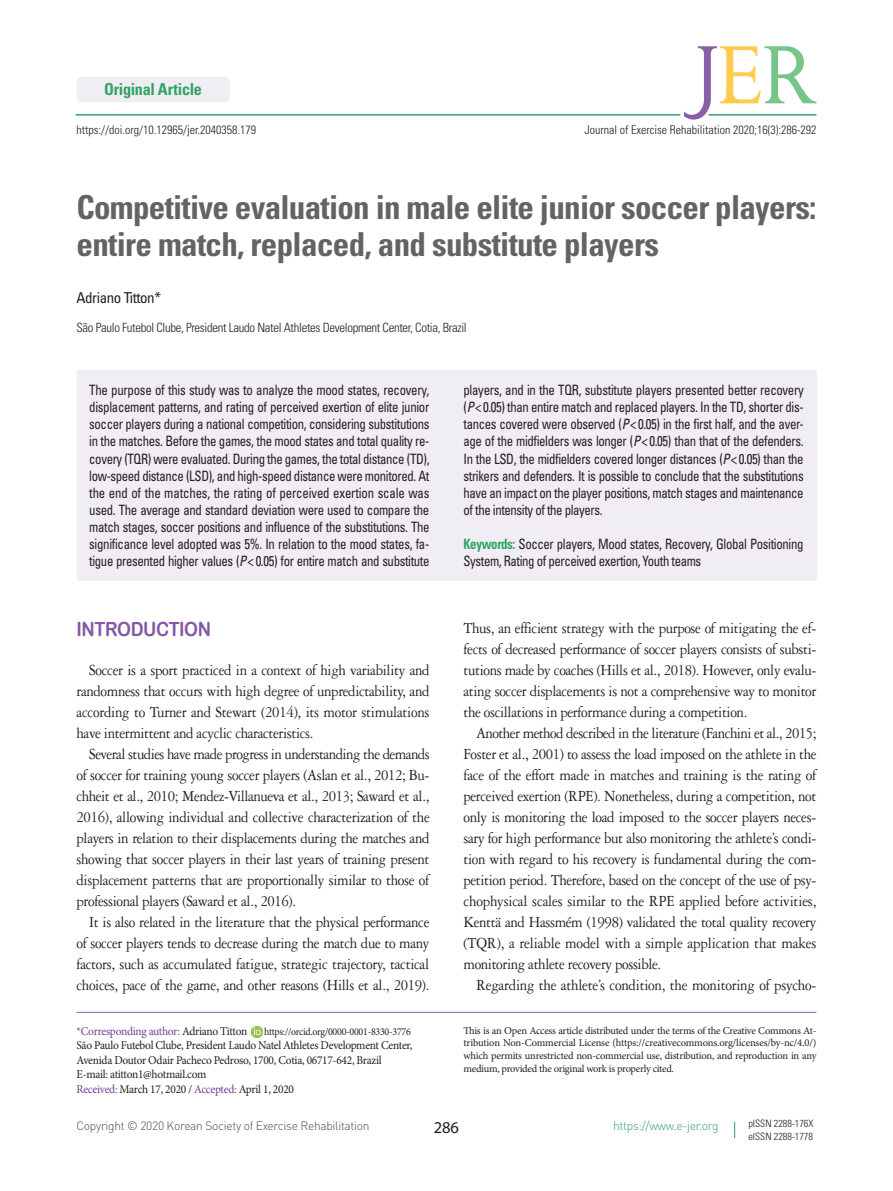
<style>
.page{position:relative;width:893px;height:1191px;background:#fff}
.page>*{position:absolute;margin:0;border:0;box-sizing:border-box;transform-origin:0 0}
.제목{font:700 condensed 33px/36.8px "Univers LT Std";letter-spacing:-.02em;color:#636366}
.본문_대제목{font:19.5px "Arial Rounded MT Bold";letter-spacing:-.025em;color:#8458a4;scale:.9 1}
.본문_영문{font:16.5px/21px "Garamond 3 LT Std";letter-spacing:-.025em;color:#231f20;text-align:justify;scale:.9 1}
.t1{font:700 condensed 16.5px "Univers LT Std";letter-spacing:-.02em;color:#30a463}
.t2{font:16.5px "Myriad Pro";color:#231f20}
.저자{font:condensed 15px "Univers LT Std";letter-spacing:-.03em;color:#231f20}
.t3{font:condensed 14.25px/17.1px "Univers LT Std";letter-spacing:-.03em;color:#231f20;text-align:justify;scale:.9 1}
.저자소속{font:300 condensed 12.75px "Univers LT Std";letter-spacing:-.025em;color:#231f20}
.교신저자{font:12px/14.4px "Minion Pro";letter-spacing:-.025em;color:#231f20;scale:.95 1}
.doi_단락{font:300 condensed 12px "Univers LT Std";color:#231f20}
.t4{font:300 12px "DIN Pro";letter-spacing:-.025em;color:#4b4c4d}
.교신저자-2{font:12px "Minion Pro";letter-spacing:-.03em;color:#753e98;scale:.95 1}
.t5{font:300 12px "DIN Pro";letter-spacing:-.025em;color:#30a463}
.교신저자-3{font:10.5px/12.6px "Minion Pro";letter-spacing:-.025em;color:#231f20;text-align:justify}
.교신저자-4{font:10.5px "Minion Pro";letter-spacing:-.025em;color:#231f20;scale:.95 1}
.t6{font:300 condensed 10.2px "Univers LT Std";color:#231f20}
.s1{font-style:italic}
.s2{font-weight:700;color:#30a463}
.s3{color:#231f20}
.s4{color:#753e98}
</style>
<div class="page">
<hr style="left:77px;top:1012px;width:739px;height:1px;background:#895fa8">
<svg style="left:734px;top:1121px;width:1px;height:17px"></svg>
<svg style="left:252px;top:1026px;width:10px;height:11px"></svg>
<div style="left:77px;top:370px;width:739px;height:211px;background:#f0edf5"></div>
<div style="left:77px;top:77px;width:153px;height:25px;background:#f0edf5;border-radius:4px"></div>
<hr style="left:76px;top:114px;width:604px;height:2px;background:#30a463">
<svg style="left:684px;top:46px;width:132px;height:74px"></svg>
<p class="t1" style="left:104px;top:79px;width:99px">Original Article</p>
<p class="doi_단락" style="left:77px;top:123px;width:181px">https://doi.org/10.12965/jer.2040358.179</p>
<p class="doi_단락" style="left:585px;top:123px;width:233px">Journal of Exercise Rehabilitation 2020;16(3):286-292</p>
<p class="제목" style="left:77px;top:188px;width:741px">Competitive evaluation in male elite junior soccer players: entire match, replaced, and substitute players</p>
<p class="저자" style="left:77px;top:288px;width:86px">Adriano Titton*</p>
<p class="저자소속" style="left:77px;top:320px;width:392px">São Paulo Futebol Clube, President Laudo Natel Athletes Development Center, Cotia, Brazil</p>
<p class="t3" style="left:89px;top:381px;width:380px">The purpose of this study was to analyze the mood states, recovery, displacement patterns, and rating of perceived exertion of elite junior soccer players during a national competition, considering substitutions in the matches. Before the games, the mood states and total quality re&shy;covery (TQR) were evaluated. During the games, the total distance (TD), low-speed distance (LSD), and high-speed distance were monitored. At the end of the matches, the rating of perceived exertion scale was used. The average and standard deviation were used to compare the match stages, soccer positions and influence of the substitutions. The significance level adopted was 5%. In relation to the mood states, fa&shy;tigue presented higher values (<span class="s1">P</span>&lt; 0.05) for entire match and substitute</p>
<p class="t3" style="left:463px;top:381px;width:380px">players, and in the TQR, substitute players presented better recovery (<span class="s1">P</span>&lt; 0.05) than entire match and replaced players. In the TD, shorter dis&shy;tances covered were observed (<span class="s1">P</span>&lt; 0.05) in the first half, and the aver&shy;age of the midfielders was longer (<span class="s1">P</span>&lt; 0.05) than that of the defenders.<br>In the LSD, the midfielders covered longer distances (<span class="s1">P</span>&lt; 0.05) than the strikers and defenders. It is possible to conclude that the substitutions have an impact on the player positions, match stages and maintenance of the intensity of the players.</p>
<p class="t3" style="left:463px;top:535px;width:379px"><span class="s2">Keywords:</span> Soccer players, Mood states, Recovery, Global Positioning<br>System, Rating of perceived exertion, Youth teams</p>
<p class="본문_대제목" style="left:77px;top:617px;width:151px">INTRODUCTION</p>
<p class="본문_영문" style="left:77px;top:659px;width:394px;text-indent:13px">Soccer is a sport practiced in a context of high variability and randomness that occurs with high degree of unpredictability, and according to Turner and Stewart (2014), its motor stimulations have intermittent and acyclic characteristics.</p>
<p class="본문_영문" style="left:77px;top:743px;width:394px;text-indent:13px">Several studies have made progress in understanding the demands of soccer for training young soccer players (Aslan et al., 2012; Bu&shy;chheit et al., 2010; Mendez-Villanueva et al., 2013; Saward et al., 2016), allowing individual and collective characterization of the players in relation to their displacements during the matches and showing that soccer players in their last years of training present displacement patterns that are proportionally similar to those of professional players (Saward et al., 2016).</p>
<p class="본문_영문" style="left:77px;top:911px;width:394px;text-indent:13px">It is also related in the literature that the physical performance of soccer players tends to decrease during the match due to many factors, such as accumulated fatigue, strategic trajectory, tactical choices, pace of the game, and other reasons (Hills et al., 2019).</p>
<p class="교신저자-2" style="left:77px;top:1023px;width:181px">*Corresponding author: <span class="s3">Adriano Titton</span></p>
<p class="교신저자-4" style="left:264px;top:1024px;width:156px">https://orcid.org/0000-0001-8330-3776</p>
<p class="교신저자" style="left:77px;top:1038px;width:355px">São Paulo Futebol Clube, President Laudo Natel Athletes Development Center,<br>Avenida Doutor Odair Pacheco Pedroso, 1700, Cotia, 06717-642, Brazil</p>
<p class="교신저자" style="left:77px;top:1067px;width:138px">E-mail: atitton1@hotmail.com</p>
<p class="교신저자" style="left:77px;top:1081px;width:230px"><span class="s4">Received:</span> March 17, 2020 / <span class="s4">Accepted:</span> April 1, 2020</p>
<p class="본문_영문" style="left:463px;top:617px;width:394px">Thus, an efficient strategy with the purpose of mitigating the ef&shy;fects of decreased performance of soccer players consists of substi&shy;tutions made by coaches (Hills et al., 2018). However, only evalu&shy;ating soccer displacements is not a comprehensive way to monitor the oscillations in performance during a competition.</p>
<p class="본문_영문" style="left:463px;top:722px;width:394px;text-indent:13px">Another method described in the literature (Fanchini et al., 2015; Foster et al., 2001) to assess the load imposed on the athlete in the face of the effort made in matches and training is the rating of perceived exertion (RPE). Nonetheless, during a competition, not only is monitoring the load imposed to the soccer players neces&shy;sary for high performance but also monitoring the athlete’s condi&shy;tion with regard to his recovery is fundamental during the com&shy;petition period. Therefore, based on the concept of the use of psy&shy;chophysical scales similar to the RPE applied before activities, Kenttä and Hassmém (1998) validated the total quality recovery (TQR), a reliable model with a simple application that makes monitoring athlete recovery possible.</p>
<p class="본문_영문" style="left:476px;top:974px;width:379px">Regarding the athlete’s condition, the monitoring of psycho-</p>
<p class="교신저자-3" style="left:463px;top:1024px;width:355px">This is an Open Access article distributed under the terms of the Creative Commons At&shy;tribution Non-Commercial License (https://creativecommons.org/licenses/by-nc/4.0/) which permits unrestricted non-commercial use, distribution, and reproduction in any medium, provided the original work is properly cited.</p>
<p class="t4" style="left:77px;top:1118px;width:295px">Copyright © 2020 Korean Society of Exercise Rehabilitation</p>
<p class="t5" style="left:613px;top:1118px;width:107px">https://www.e-jer.org</p>
<p class="t6" style="left:748px;top:1117px;width:67px">pISSN 2288-176X</p>
<p class="t6" style="left:748px;top:1129px;width:66px">eISSN 2288-1778</p>
<p class="t2" style="left:434px;top:1116px;width:27px">286</p>
</div>
